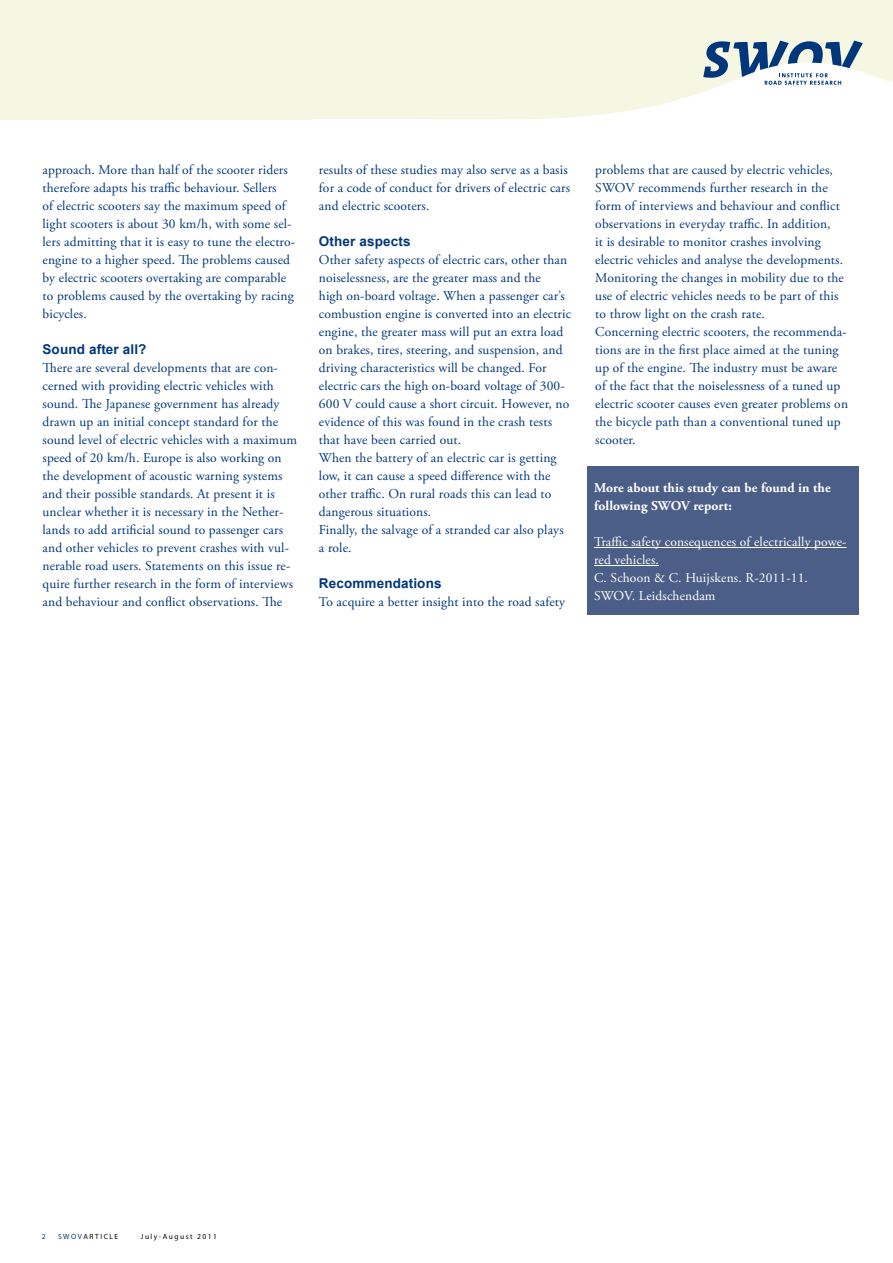
<style>
.page{position:relative;width:893px;height:1263px;background:#fff}
.page>*{position:absolute;margin:0;border:0;box-sizing:border-box;transform-origin:0 0}
.t1{font:13.5px/18px "Adobe Garamond Pro";letter-spacing:.01em;color:#00377a}
.t2{font:13.5px/18px "Adobe Garamond Pro";letter-spacing:.01em;color:#fff}
.t3{font:700 13.5px/18px "Adobe Garamond Pro";letter-spacing:.01em;color:#fff}
.t4{font:700 13.5px "Arial";letter-spacing:.01em;color:#00377a}
.t5{font:7.5px "Myriad Pro";letter-spacing:.2em;color:#000}
.t6{font:7.5px "Myriad Pro";color:#00377a}
.s1{color:#00377a}
</style>
<div class="page">
<div style="left:0;top:0;width:312px;height:119px;background:#f6f7e3"></div>
<svg style="left:312px;top:0;width:581px;height:119px;background:#f7f8e6"></svg>
<svg style="left:703px;top:41px;width:160px;height:44px"></svg>
<div style="left:588px;top:466px;width:271px;height:148px;background:#4b5e87"></div>
<hr style="left:594px;top:547px;width:252px;height:1px;background:#fff">
<hr style="left:594px;top:565px;width:65px;height:1px;background:#fff">
<p class="t1" style="left:43px;top:161px;width:254px">approach. More than half of the scooter riders therefore adapts his traffic behaviour. Sellers<br>of electric scooters say the maximum speed of light scooters is about 30 km/h, with some sel&shy;lers admitting that it is easy to tune the electro&shy;engine to a higher speed. The problems caused by electric scooters overtaking are comparable to problems caused by the overtaking by racing bicycles.</p>
<p class="t4" style="left:43px;top:340px;width:106px">Sound after all?</p>
<p class="t1" style="left:43px;top:359px;width:256px">There are several developments that are con&shy;cerned with providing electric vehicles with sound. The Japanese government has already drawn up an initial concept standard for the sound level of electric vehicles with a maximum speed of 20 km/h. Europe is also working on the development of acoustic warning systems and their possible standards. At present it is unclear whether it is necessary in the Nether&shy;lands to add artificial sound to passenger cars and other vehicles to prevent crashes with vul&shy;nerable road users. Statements on this issue re&shy;quire further research in the form of interviews and behaviour and conflict observations. The</p>
<p class="t1" style="left:319px;top:161px;width:253px">results of these studies may also serve as a basis for a code of conduct for drivers of electric cars and electric scooters.</p>
<p class="t4" style="left:319px;top:232px;width:93px">Other aspects</p>
<p class="t1" style="left:319px;top:251px;width:254px">Other safety aspects of electric cars, other than noiselessness, are the greater mass and the<br>high on-board voltage. When a passenger car’s combustion engine is converted into an electric engine, the greater mass will put an extra load on brakes, tires, steering, and suspension, and driving characteristics will be changed. For electric cars the high on-board voltage of 300- 600 V could cause a short circuit. However, no evidence of this was found in the crash tests that have been carried out.<br>When the battery of an electric car is getting low, it can cause a speed difference with the other traffic. On rural roads this can lead to dangerous situations.<br>Finally, the salvage of a stranded car also plays a role.</p>
<p class="t4" style="left:319px;top:574px;width:124px">Recommendations</p>
<p class="t1" style="left:319px;top:593px;width:248px">To acquire a better insight into the road safety</p>
<p class="t1" style="left:595px;top:161px;width:254px">problems that are caused by electric vehicles, SWOV recommends further research in the form of interviews and behaviour and conflict observations in everyday traffic. In addition,<br>it is desirable to monitor crashes involving electric vehicles and analyse the developments.<br>Monitoring the changes in mobility due to the use of electric vehicles needs to be part of this to throw light on the crash rate.<br>Concerning electric scooters, the recommenda&shy;tions are in the first place aimed at the tuning up of the engine. The industry must be aware of the fact that the noiselessness of a tuned up electric scooter causes even greater problems on the bicycle path than a conventional tuned up scooter.</p>
<p class="t3" style="left:594px;top:479px;width:238px">More about this study can be found in the following SWOV report:</p>
<p class="t2" style="left:594px;top:533px;width:254px">Traffic safety consequences of electrically powe&shy;red vehicles.<br>C. Schoon &amp; C. Huijskens. R-2011-11.<br>SWOV. Leidschendam</p>
<p class="t6" style="left:42px;top:1232px;width:5px">2</p>
<p class="t5" style="left:58px;top:1232px;width:62px"><span class="s1">SWOV</span>ARTICLE</p>
<p class="t5" style="left:141px;top:1231px;width:78px">July-August 2011</p>
</div>
